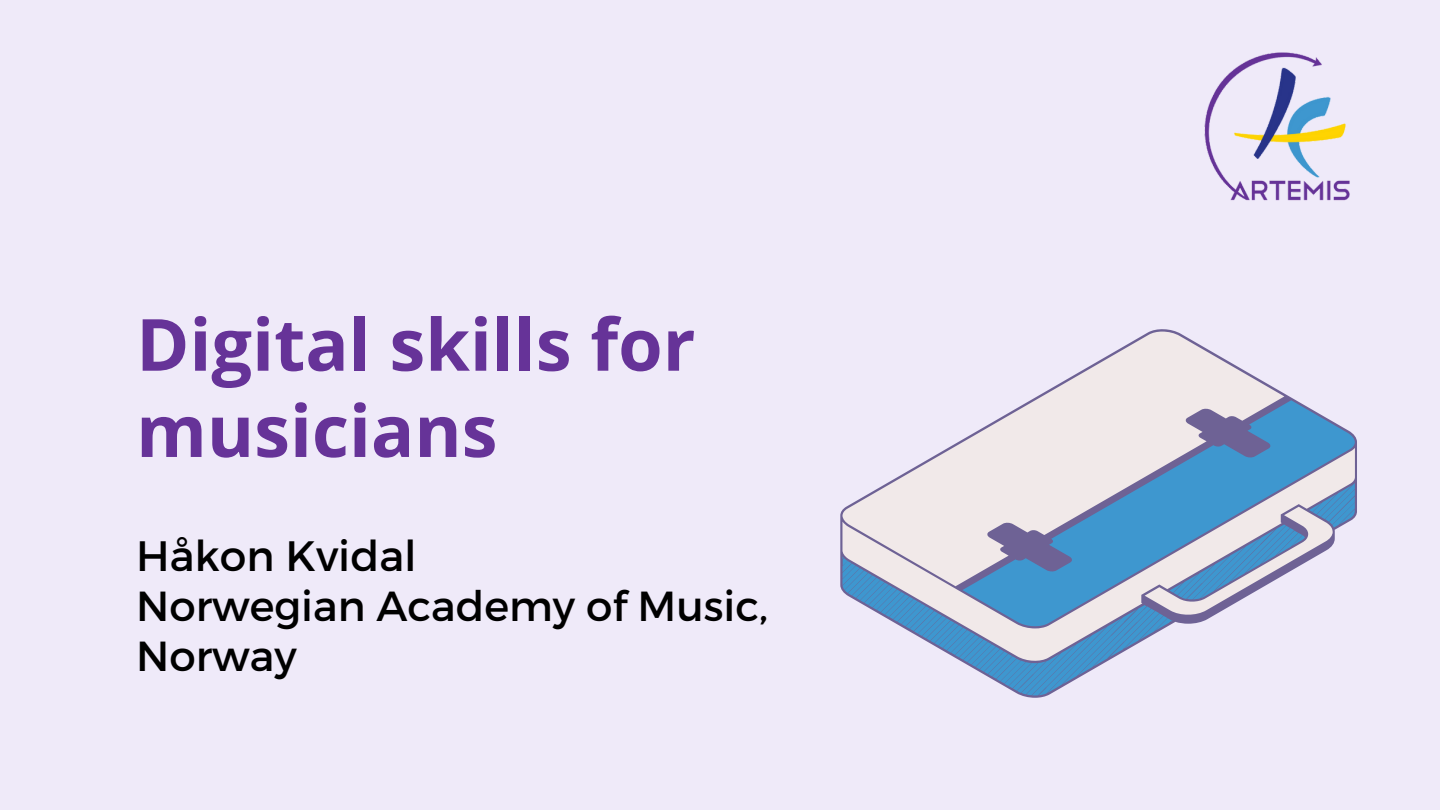
<style>
.page{position:relative;width:1440px;height:810px;background:#efeaf9}
.page>*{position:absolute;margin:0;border:0;box-sizing:border-box;transform-origin:0 0}
.t1{font:700 72px/86.2px "Open Sans";color:#663398}
.t2{font:42.5px "Montserrat";color:#000}
.t3{font:42px/50.2px "Montserrat";color:#000}
</style>
<div class="page">
<img style="left:1204px;top:52px;width:146px;height:149px">
<svg style="left:840px;top:329px;width:517px;height:369px"></svg>
<p class="t1" style="left:136px;top:300px;width:561px">Digital skills for musicians</p>
<p class="t2" style="left:136px;top:528px;width:282px">Håkon Kvidal</p>
<p class="t3" style="left:136px;top:579px;width:634px">Norwegian Academy of Music,<br>Norway</p>
</div>
